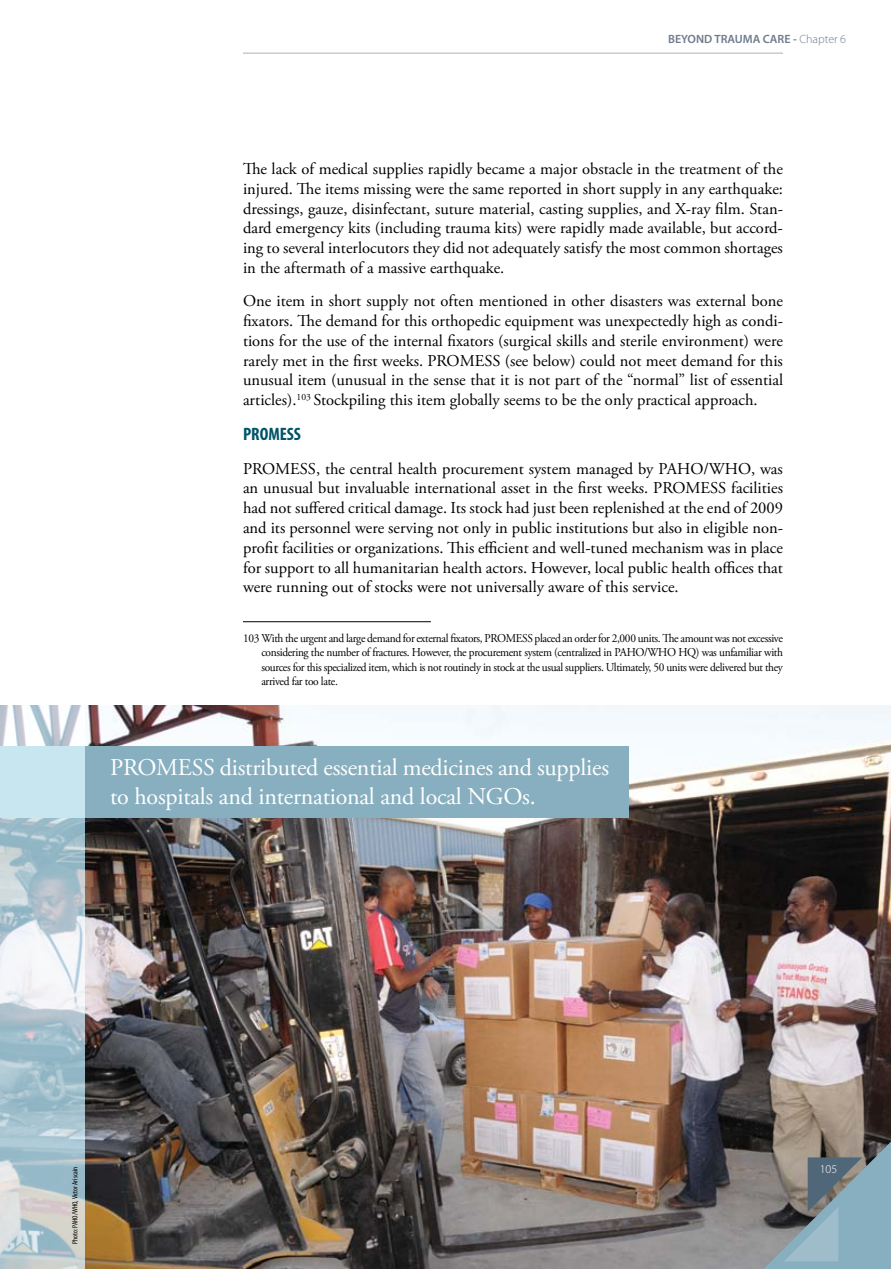
<style>
.page{position:relative;width:891px;height:1269px;background:#fff}
.page>*{position:absolute;margin:0;border:0;box-sizing:border-box;transform-origin:0 0}
.t1{font:24px/28.8px "Adobe Garamond Pro";letter-spacing:-.01em;color:#fff}
.t2{font:700 condensed 18px "Myriad Pro";color:#005468}
.t3{font:16.5px/19.8px "Adobe Garamond Pro";color:#000;text-align:justify}
.t4{font:12px/14.4px "Adobe Garamond Pro";letter-spacing:-.03em;color:#000;text-align:justify;scale:.95 1}
.t5{font:600 12px "Myriad Pro";color:#6d7b8d}
.t6{font:300 12px "Myriad Pro";color:#fff}
.t7{font:condensed 7.5px "Myriad Pro";color:#000}
.s1{font-weight:300}
</style>
<div class="page">
<hr style="left:243px;top:53px;width:540px;height:1px;background:#abb0bb">
<img style="left:85px;top:706px;width:806px;height:563px">
<div style="left:0;top:747px;width:629px;height:71px;background:#87afbf"></div>
<svg style="left:0;top:706px;width:85px;height:563px;background:#bdd1d9"></svg>
<hr style="left:243px;top:621px;width:188px;height:1px;background:#000">
<svg style="left:737px;top:1115px;width:154px;height:154px;background:#7e888a"></svg>
<p class="t5" style="left:668px;top:31px;width:180px">BEYOND TRAUMA CARE - <span class="s1">Chapter 6</span></p>
<p class="t3" style="left:243px;top:159px;width:542px">The lack of medical supplies rapidly became a major obstacle in the treatment of the injured. The items missing were the same reported in short supply in any earthquake: dressings, gauze, disinfectant, suture material, casting supplies, and X-ray film. Stan&shy;dard emergency kits (including trauma kits) were rapidly made available, but accord&shy;ing to several interlocutors they did not adequately satisfy the most common shortages in the aftermath of a massive earthquake.</p>
<p class="t3" style="left:243px;top:292px;width:542px">One item in short supply not often mentioned in other disasters was external bone fixators. The demand for this orthopedic equipment was unexpectedly high as condi&shy;tions for the use of the internal fixators (surgical skills and sterile environment) were rarely met in the first weeks. PROMESS (see below) could not meet demand for this unusual item (unusual in the sense that it is not part of the “normal” list of essential articles).<sup>103</sup> Stockpiling this item globally seems to be the only practical approach.</p>
<p class="t2" style="left:243px;top:423px;width:60px">PROMESS</p>
<p class="t3" style="left:243px;top:459px;width:542px">PROMESS, the central health procurement system managed by PAHO/WHO, was an unusual but invaluable international asset in the first weeks. PROMESS facilities had not suffered critical damage. Its stock had just been replenished at the end of 2009 and its personnel were serving not only in public institutions but also in eligible non&shy;profit facilities or organizations. This efficient and well-tuned mechanism was in place for support to all humanitarian health actors. However, local public health offices that were running out of stocks were not universally aware of this service.</p>
<p class="t4" style="left:261px;top:631px;width:551px;text-indent:-18px">103 With the urgent and large demand for external fixators, PROMESS placed an order for 2,000 units. The amount was not excessive considering the number of fractures. However, the procurement system (centralized in PAHO/WHO HQ) was unfamiliar with sources for this specialized item, which is not routinely in stock at the usual suppliers. Ultimately, 50 units were delivered but they arrived far too late.</p>
<h1 class="t1" style="left:110px;top:754px;width:500px">PROMESS distributed essential medicines and supplies to hospitals and international and local NGOs.</h1>
<p class="t7" style="left:70px;top:1244px;width:79px;rotate:-90deg">Photo: PAHO/WHO, Victor Ariscain</p>
<p class="t6" style="left:820px;top:1162px;width:19px">105</p>
</div>
